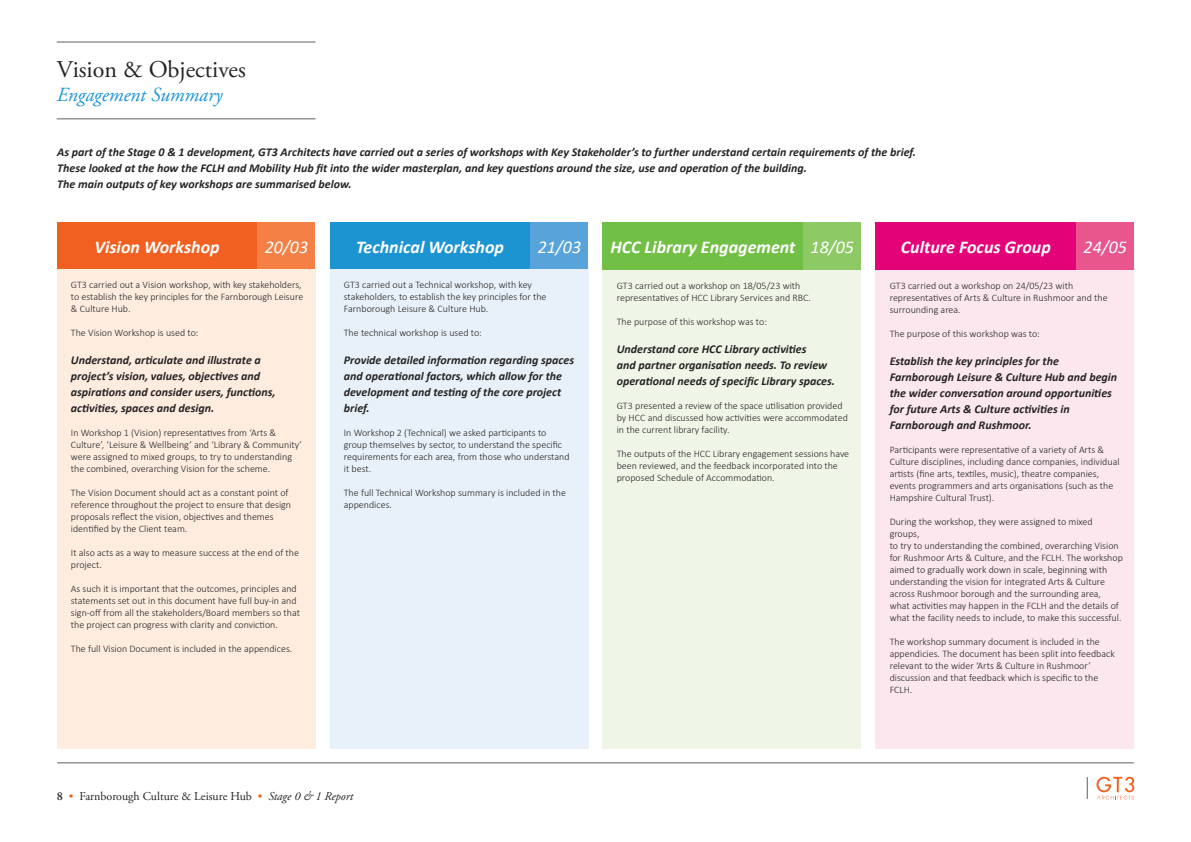
<style>
.page{position:relative;width:1191px;height:842px;background:#fff}
.page>*{position:absolute;margin:0;border:0;box-sizing:border-box;transform-origin:0 0}
.t1{font:24px "Adobe Garamond Pro";color:#262324}
.t2{font:italic 20px "Adobe Garamond Pro";color:#1c94d2}
.t3{font:italic 700 18px "Calibri";color:#fff}
.t4{font:italic 18px "Calibri";color:#fff}
.body{font:italic 700 12px/16px "Calibri";color:#262324}
.t5{font:12px "Adobe Garamond Pro";color:#262324}
.body-2{font:300 10px/12px "Calibri";color:#262324}
.s1{font-weight:600}
.s2{color:#f26021}
.s3{font-style:italic}
</style>
<div class="page">
<hr style="left:57px;top:119px;width:258px;height:1px;background:#5f5f62">
<hr style="left:57px;top:42px;width:258px;height:1px;background:#5f5f62">
<hr style="left:57px;top:763px;width:1076px;height:1px;background:#5f5f62">
<svg style="left:1096px;top:777px;width:38px;height:22px"></svg>
<svg style="left:1087px;top:777px;width:1px;height:22px"></svg>
<div style="left:330px;top:223px;width:200px;height:47px;background:#1c94d2"></div>
<div style="left:57px;top:223px;width:200px;height:47px;background:#f26021"></div>
<div style="left:257px;top:223px;width:58px;height:47px;background:#f48045"></div>
<div style="left:530px;top:223px;width:58px;height:47px;background:#58a4da"></div>
<div style="left:57px;top:269px;width:258px;height:479px;background:#feecdf"></div>
<div style="left:330px;top:269px;width:258px;height:479px;background:#e8f1f9"></div>
<div style="left:602px;top:270px;width:259px;height:478px;background:#eff6e8"></div>
<div style="left:875px;top:270px;width:259px;height:478px;background:#fbe7ed"></div>
<div style="left:602px;top:223px;width:201px;height:47px;background:#71bf44"></div>
<div style="left:875px;top:223px;width:201px;height:47px;background:#e40278"></div>
<div style="left:803px;top:223px;width:58px;height:47px;background:#8dc964"></div>
<div style="left:1076px;top:223px;width:58px;height:47px;background:#e9558d"></div>
<p class="t1" style="left:57px;top:55px;width:191px">Vision &amp; Objectives</p>
<p class="t2" style="left:57px;top:82px;width:167px">Engagement Summary</p>
<p class="body" style="left:57px;top:143px;width:860px">As part of the Stage 0 &amp; 1 development, GT3 Architects have carried out a series of workshops with Key Stakeholder’s to further understand certain requirements of the brief.</p>
<p class="body" style="left:57px;top:159px;width:751px">These looked at the how the FCLH and Mobility Hub fit into the wider masterplan, and key questions around the size, use and operation of the building.</p>
<p class="body" style="left:57px;top:175px;width:296px">The main outputs of key workshops are summarised below.</p>
<p class="t3" style="left:94px;top:234px;width:127px">Vision Workshop</p>
<p class="t4" style="left:265px;top:234px;width:45px">20/03</p>
<p class="t3" style="left:356px;top:234px;width:150px">Technical Workshop</p>
<p class="t4" style="left:537px;top:234px;width:45px">21/03</p>
<p class="body-2" style="left:71px;top:279px;width:234px">GT3 carried out a Vision workshop, with key stakeholders, to establish the key principles for the Farnborough Leisure &amp; Culture Hub.</p>
<p class="body-2" style="left:71px;top:327px;width:129px">The Vision Workshop is used to:</p>
<p class="body" style="left:71px;top:352px;width:206px">Understand, articulate and illustrate a project’s vision, values, objectives and aspirations and consider users, functions, activities, spaces and design.</p>
<p class="body-2" style="left:71px;top:427px;width:233px">In Workshop 1 (Vision) representatives from ‘Arts &amp; Culture’, ‘Leisure &amp; Wellbeing’ and ‘Library &amp; Community’ were assigned to mixed groups, to try to understanding the combined, overarching Vision for the scheme.</p>
<p class="body-2" style="left:71px;top:487px;width:222px">The Vision Document should act as a constant point of reference throughout the project to ensure that design proposals reflect the vision, objectives and themes identified by the Client team.</p>
<p class="body-2" style="left:71px;top:547px;width:230px">It also acts as a way to measure success at the end of the project.</p>
<p class="body-2" style="left:71px;top:583px;width:231px">As such it is important that the outcomes, principles and statements set out in this document have full buy-in and sign-off from all the stakeholders/Board members so that the project can progress with clarity and conviction.</p>
<p class="body-2" style="left:71px;top:643px;width:223px">The full Vision Document is included in the appendices.</p>
<p class="body-2" style="left:344px;top:279px;width:204px">GT3 carried out a Technical workshop, with key stakeholders, to establish the key principles for the<br>Farnborough Leisure &amp; Culture Hub.</p>
<p class="body-2" style="left:344px;top:327px;width:139px">The technical workshop is used to:</p>
<p class="body" style="left:344px;top:352px;width:232px">Provide detailed information regarding spaces and operational factors, which allow for the development and testing of the core project brief.</p>
<p class="body-2" style="left:344px;top:427px;width:227px">In Workshop 2 (Technical) we asked participants to group themselves by sector, to understand the specific requirements for each area, from those who understand it best.</p>
<p class="body-2" style="left:344px;top:487px;width:224px">The full Technical Workshop summary is included in the appendices.</p>
<p class="t4" style="left:810px;top:234px;width:45px">18/05</p>
<p class="t4" style="left:1083px;top:234px;width:45px">24/05</p>
<p class="t3" style="left:610px;top:234px;width:186px">HCC Library Engagement</p>
<p class="t3" style="left:901px;top:234px;width:152px">Culture Focus Group</p>
<p class="body-2" style="left:617px;top:280px;width:196px">GT3 carried out a workshop on 18/05/23 with representatives of HCC Library Services and RBC.</p>
<p class="body-2" style="left:617px;top:316px;width:152px">The purpose of this workshop was to:</p>
<p class="body" style="left:617px;top:341px;width:220px">Understand core HCC Library activities<br>and partner organisation needs. To review operational needs of specific Library spaces.</p>
<p class="body-2" style="left:617px;top:400px;width:233px">GT3 presented a review of the space utilisation provided by HCC and discussed how activities were accommodated in the current library facility.</p>
<p class="body-2" style="left:617px;top:448px;width:234px">The outputs of the HCC Library engagement sessions have been reviewed, and the feedback incorporated into the proposed Schedule of Accommodation.</p>
<p class="body-2" style="left:889px;top:280px;width:219px">GT3 carried out a workshop on 24/05/23 with representatives of Arts &amp; Culture in Rushmoor and the surrounding area.</p>
<p class="body-2" style="left:889px;top:328px;width:152px">The purpose of this workshop was to:</p>
<p class="body" style="left:889px;top:353px;width:229px">Establish the key principles for the Farnborough Leisure &amp; Culture Hub and begin the wider conversation around opportunities for future Arts &amp; Culture activities in Farnborough and Rushmoor.</p>
<p class="body-2" style="left:889px;top:444px;width:231px">Participants were representative of a variety of Arts &amp; Culture disciplines, including dance companies, individual artists (fine arts, textiles, music), theatre companies, events programmers and arts organisations (such as the Hampshire Cultural Trust).</p>
<p class="body-2" style="left:889px;top:516px;width:204px">During the workshop, they were assigned to mixed groups,</p>
<p class="body-2" style="left:889px;top:540px;width:235px">to try to understanding the combined, overarching Vision for Rushmoor Arts &amp; Culture, and the FCLH. The workshop aimed to gradually work down in scale, beginning with understanding the vision for integrated Arts &amp; Culture across Rushmoor borough and the surrounding area, what activities may happen in the FCLH and the details of what the facility needs to include, to make this successful.</p>
<p class="body-2" style="left:889px;top:636px;width:227px">The workshop summary document is included in the appendicies. The document has been split into feedback relevant to the wider ‘Arts &amp; Culture in Rushmoor’ discussion and that feedback which is specific to the FCLH.</p>
<p class="t5" style="left:57px;top:789px;width:298px"><span class="s1">8</span> <span class="s2">•</span> Farnborough Culture &amp; Leisure Hub <span class="s2">•</span> <span class="s3">Stage 0 &amp; 1 Report</span></p>
</div>
